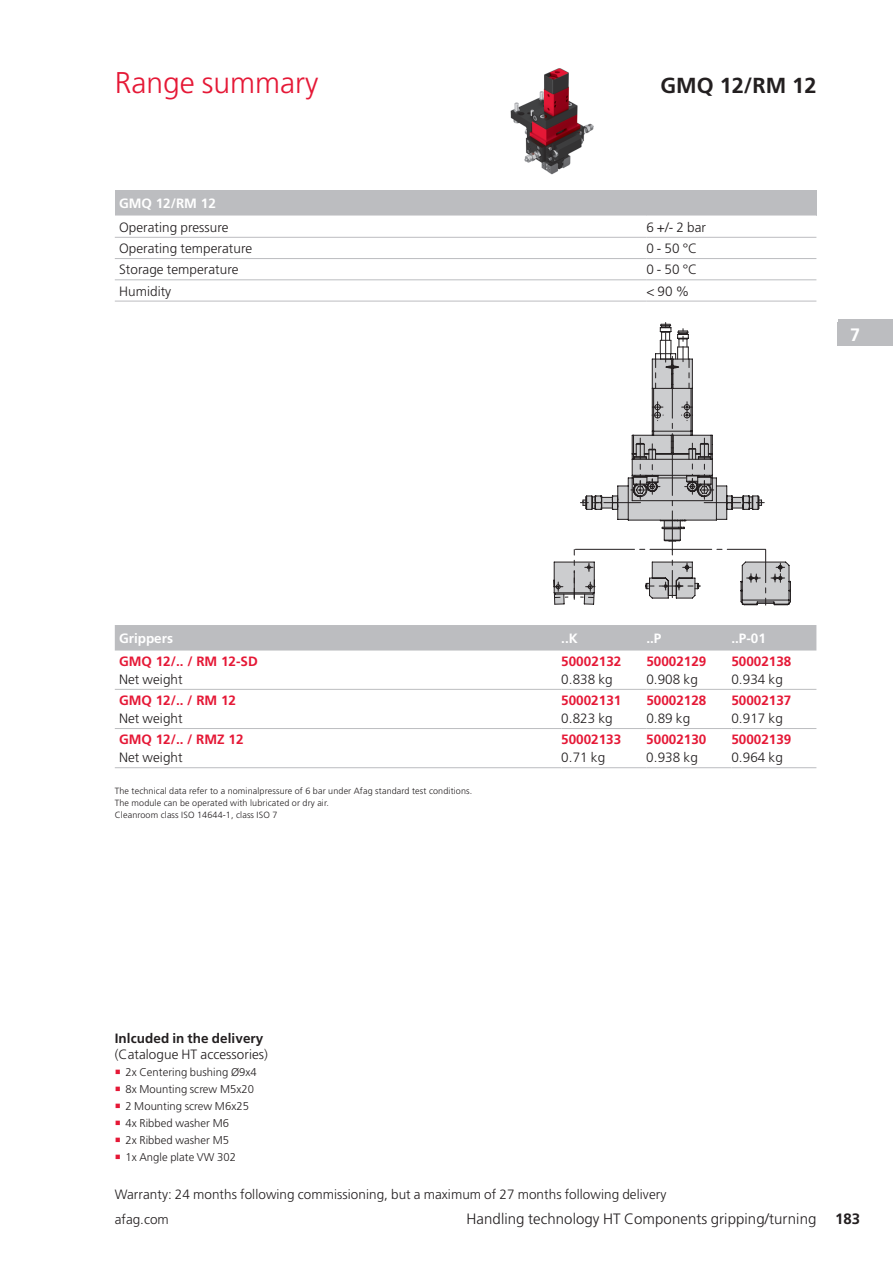
<style>
.page{position:relative;width:893px;height:1263px;background:#fff}
.page>*{position:absolute;margin:0;border:0;box-sizing:border-box;transform-origin:0 0}
.t1{font:300 30px "Frutiger LT Pro";color:#e51836}
.t2{font:700 21.75px "Frutiger LT Pro";color:#231f20}
.t3{font:700 18px "Frutiger LT Pro";color:#fff}
.t4{font:300 15px "Frutiger LT Pro";letter-spacing:.005em;color:#231f20}
.t5{font:300 13.5px "Frutiger LT Pro";letter-spacing:.005em;color:#231f20}
.t6{font:700 13.5px "Frutiger LT Pro";color:#e51836}
.t7{font:700 13.5px "Frutiger LT Pro";color:#fff}
.t8{font:700 13.5px "Frutiger LT Pro";letter-spacing:.005em;color:#231f20}
.t9{font:300 11.25px/17px "Frutiger LT Pro";letter-spacing:.005em;color:#231f20}
.t10{font:300 9px/12px "Frutiger LT Pro";letter-spacing:.015em;color:#231f20}
.s1{font-weight:700}
</style>
<div class="page">
<img style="left:510px;top:68px;width:84px;height:106px">
<div style="left:115px;top:190px;width:701px;height:26px;background:#bcbdc0"></div>
<hr style="left:115px;top:237px;width:531px;height:1px;background:#bcbdc0">
<hr style="left:646px;top:237px;width:170px;height:1px;background:#bcbdc0">
<hr style="left:115px;top:258px;width:531px;height:1px;background:#bcbdc0">
<hr style="left:646px;top:258px;width:170px;height:1px;background:#bcbdc0">
<hr style="left:115px;top:279px;width:531px;height:1px;background:#bcbdc0">
<hr style="left:646px;top:279px;width:170px;height:1px;background:#bcbdc0">
<hr style="left:115px;top:301px;width:531px;height:1px;background:#bcbdc0">
<hr style="left:646px;top:301px;width:170px;height:1px;background:#bcbdc0">
<svg style="left:553px;top:322px;width:238px;height:283px"></svg>
<div style="left:115px;top:625px;width:701px;height:25px;background:#bcbdc0"></div>
<hr style="left:115px;top:689px;width:446px;height:1px;background:#bcbdc0">
<hr style="left:115px;top:728px;width:446px;height:1px;background:#bcbdc0">
<hr style="left:115px;top:767px;width:446px;height:1px;background:#bcbdc0">
<hr style="left:561px;top:689px;width:85px;height:1px;background:#bcbdc0">
<hr style="left:646px;top:689px;width:85px;height:1px;background:#bcbdc0">
<hr style="left:731px;top:689px;width:85px;height:1px;background:#bcbdc0">
<hr style="left:561px;top:728px;width:85px;height:1px;background:#bcbdc0">
<hr style="left:646px;top:728px;width:85px;height:1px;background:#bcbdc0">
<hr style="left:731px;top:728px;width:85px;height:1px;background:#bcbdc0">
<hr style="left:561px;top:767px;width:85px;height:1px;background:#bcbdc0">
<hr style="left:646px;top:767px;width:85px;height:1px;background:#bcbdc0">
<hr style="left:731px;top:767px;width:85px;height:1px;background:#bcbdc0">
<div style="left:837px;top:322px;width:56px;height:24px;background:#bcbdc0"></div>
<hr style="left:838px;top:320px;width:55px;height:3px;background:#bcbdc0">
<h1 class="t1" style="left:115px;top:65px;width:205px">Range summary</h1>
<h2 class="t2" style="left:660px;top:72px;width:157px">GMQ 12/RM 12</h2>
<p class="t7" style="left:119px;top:195px;width:98px">GMQ 12/RM 12</p>
<p class="t5" style="left:119px;top:219px;width:111px">Operating pressure</p>
<p class="t5" style="left:646px;top:219px;width:61px">6 +/- 2 bar</p>
<p class="t5" style="left:119px;top:240px;width:135px">Operating temperature</p>
<p class="t5" style="left:646px;top:240px;width:52px">0 - 50 °C</p>
<p class="t5" style="left:119px;top:262px;width:121px">Storage temperature</p>
<p class="t5" style="left:646px;top:262px;width:52px">0 - 50 °C</p>
<p class="t5" style="left:119px;top:283px;width:54px">Humidity</p>
<p class="t5" style="left:646px;top:283px;width:44px">&lt; 90 %</p>
<h3 class="t3" style="left:850px;top:324px;width:12px">7</h3>
<p class="t7" style="left:119px;top:630px;width:55px">Grippers</p>
<p class="t7" style="left:561px;top:630px;width:18px">..K</p>
<p class="t7" style="left:646px;top:630px;width:17px">..P</p>
<p class="t7" style="left:731px;top:630px;width:36px">..P-01</p>
<p class="t6" style="left:119px;top:653px;width:140px">GMQ 12/.. / RM 12-SD</p>
<p class="t5" style="left:119px;top:671px;width:65px">Net weight</p>
<p class="t6" style="left:561px;top:653px;width:62px">50002132</p>
<p class="t5" style="left:561px;top:671px;width:53px">0.838 kg</p>
<p class="t6" style="left:646px;top:653px;width:62px">50002129</p>
<p class="t5" style="left:646px;top:671px;width:53px">0.908 kg</p>
<p class="t6" style="left:731px;top:653px;width:62px">50002138</p>
<p class="t5" style="left:731px;top:671px;width:53px">0.934 kg</p>
<p class="t6" style="left:119px;top:692px;width:119px">GMQ 12/.. / RM 12</p>
<p class="t5" style="left:119px;top:710px;width:65px">Net weight</p>
<p class="t6" style="left:119px;top:731px;width:126px">GMQ 12/.. / RMZ 12</p>
<p class="t5" style="left:119px;top:750px;width:65px">Net weight</p>
<p class="t10" style="left:115px;top:784px;width:359px">The technical data refer to a nominalpressure of 6 bar under Afag standard test conditions.<br>The module can be operated with lubricated or dry air.<br>Cleanroom class ISO 14644-1, class ISO 7</p>
<p class="t6" style="left:561px;top:692px;width:62px">50002131</p>
<p class="t5" style="left:561px;top:710px;width:53px">0.823 kg</p>
<p class="t6" style="left:561px;top:731px;width:62px">50002133</p>
<p class="t5" style="left:561px;top:750px;width:45px">0.71 kg</p>
<p class="t6" style="left:646px;top:692px;width:62px">50002128</p>
<p class="t5" style="left:646px;top:710px;width:45px">0.89 kg</p>
<p class="t6" style="left:646px;top:731px;width:62px">50002130</p>
<p class="t5" style="left:646px;top:750px;width:53px">0.938 kg</p>
<p class="t6" style="left:731px;top:692px;width:62px">50002137</p>
<p class="t5" style="left:731px;top:710px;width:53px">0.917 kg</p>
<p class="t6" style="left:731px;top:731px;width:62px">50002139</p>
<p class="t5" style="left:731px;top:750px;width:53px">0.964 kg</p>
<p class="t8" style="left:115px;top:1030px;width:150px">Inlcuded in the delivery</p>
<p class="t5" style="left:115px;top:1046px;width:155px">(Catalogue HT accessories)</p>
<p class="t9" style="left:125px;top:1064px;width:133px">2x Centering bushing Ø9x4<br>8x Mounting screw M5x20<br>2 Mounting screw M6x25<br>4x Ribbed washer M6<br>2x Ribbed washer M5<br>1x Angle plate VW 302</p>
<p class="t5" style="left:115px;top:1187px;width:553px">Warranty: 24 months following commissioning, but a maximum of 27 months following delivery</p>
<p class="t5" style="left:115px;top:1211px;width:55px">afag.com</p>
<p class="t4" style="left:466px;top:1210px;width:395px">Handling technology HT Components gripping/turning <span class="s1">183</span></p>
</div>
